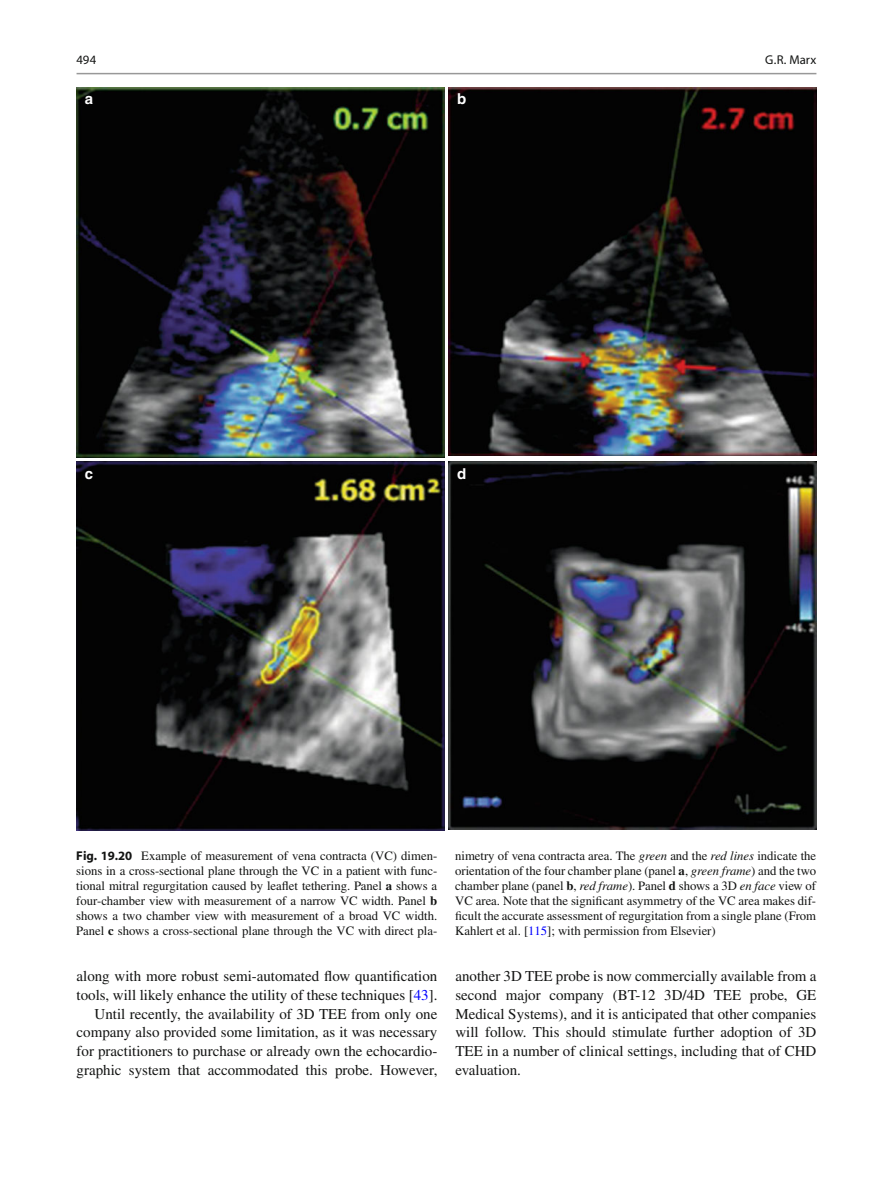
<style>
.page{position:relative;width:893px;height:1187px;background:#fff}
.page>*{position:absolute;margin:0;border:0;box-sizing:border-box;transform-origin:0 0}
.t1{font:15px/18.8px "Times";color:#131413;text-align:right}
.t2{font:700 15px "Helvetica";color:#fff}
.t3{font:12.75px/15px "Times";letter-spacing:-.005em;color:#131413;text-align:justify}
.t4{font:12.75px "Myriad";letter-spacing:.01em;color:#131413}
.s1{font-family:"Myriad";font-weight:700}
.s2{font-weight:700}
.s3{font-style:italic}
.s4{color:#00f}
</style>
<div class="page">
<img style="left:76px;top:88px;width:368px;height:369px">
<img style="left:448px;top:88px;width:368px;height:367px">
<img style="left:76px;top:462px;width:368px;height:369px">
<img style="left:448px;top:462px;width:368px;height:367px">
<hr style="left:77px;top:73px;width:739px;height:1px;background:#989898">
<p class="t4" style="left:77px;top:55px;width:21px">494</p>
<p class="t2" style="left:85px;top:90px;width:10px">a</p>
<p class="t2" style="left:457px;top:90px;width:11px">b</p>
<p class="t2" style="left:85px;top:464px;width:10px">c</p>
<p class="t2" style="left:457px;top:464px;width:11px">d</p>
<p class="t4" style="left:765px;top:55px;width:53px">G.R. Marx</p>
<p class="t3" style="left:76px;top:849px;width:362px"><span class="s1">Fig. 19.20</span> Example of measurement of vena contracta (VC) dimen&shy;sions in a cross-sectional plane through the VC in a patient with func&shy;tional mitral regurgitation caused by leaflet tethering. Panel <span class="s2">a</span> shows a four-chamber view with measurement of a narrow VC width. Panel <span class="s2">b </span>shows a two chamber view with measurement of a broad VC width.<br>Panel <span class="s2">c</span> shows a cross-sectional plane through the VC with direct pla-</p>
<p class="t3" style="left:455px;top:849px;width:362px">nimetry of vena contracta area. The <span class="s3">green</span> and the <span class="s3">red lines</span> indicate the orientation of the four chamber plane (panel <span class="s2">a</span> , <span class="s3">green frame</span> ) and the two chamber plane (panel <span class="s2">b</span> , <span class="s3">red frame</span> ). Panel <span class="s2">d</span> shows a 3D <span class="s3">en face</span> view of VC area. Note that the significant asymmetry of the VC area makes dif&shy;ficult the accurate assessment of regurgitation from a single plane (From Kahlert et al. [ <span class="s4">115</span> ]; with permission from Elsevier)</p>
<p class="t1" style="left:77px;top:968px;width:362px">along with more robust semi-automated flow quantification tools, will likely enhance the utility of these techniques [ <span class="s4">43</span> ].<br>Until recently, the availability of 3D TEE from only one company also provided some limitation, as it was necessary for practitioners to purchase or already own the echocardio&shy;graphic system that accommodated this probe. However,</p>
<p class="t1" style="left:455px;top:968px;width:362px;text-align:justify">another 3D TEE probe is now commercially available from a second major company (BT-12 3D/4D TEE probe, GE Medical Systems), and it is anticipated that other companies will follow. This should stimulate further adoption of 3D TEE in a number of clinical settings, including that of CHD evaluation.</p>
</div>
